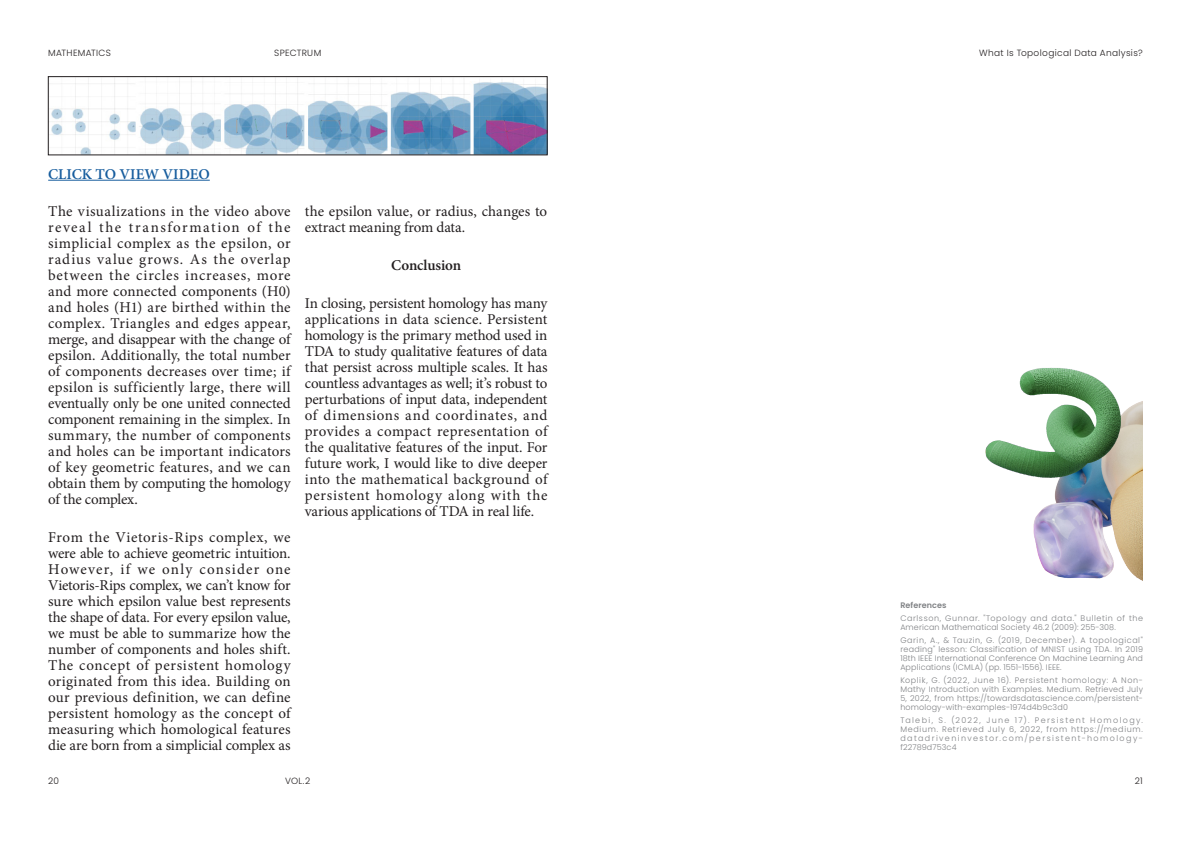
<style>
.page{position:relative;width:1191px;height:842px;background:#fff}
.page>*{position:absolute;margin:0;border:0;box-sizing:border-box;transform-origin:0 0}
.Body_style{font:15px/16px "Minion Pro";letter-spacing:-.005em;color:#231f20;text-align:justify}
.Body_style_B{font:600 15px "Minion Pro";color:#175d9e}
.Body_style_B-2{font:600 15px "Minion Pro";letter-spacing:-.01em;color:#231f20}
.Page_N_style_R{font:300 9px "Poppins";letter-spacing:.035em;color:#231f20}
.Page_N_style_L{font:300 9px "Poppins";letter-spacing:.03em;color:#231f20}
.Reference_style_L{font:300 8px/9px "Poppins";letter-spacing:.02em;color:#808285;text-align:justify}
.Reference_style_L-2{font:300 8px/9px "Poppins";letter-spacing:.045em;color:#808285}
.Reference_style_L-3{font:600 8px "Poppins";letter-spacing:.015em;color:#808285}
</style>
<div class="page">
<img style="left:50px;top:79px;width:495px;height:74px">
<hr style="left:48px;top:180px;width:162px;height:1px;background:#175d9e">
<img style="left:985px;top:367px;width:157px;height:214px">
<p class="Page_N_style_L" style="left:48px;top:47px;width:64px">MATHEMATICS</p>
<p class="Page_N_style_R" style="left:274px;top:47px;width:48px">SPECTRUM</p>
<p class="Body_style_B" style="left:48px;top:164px;width:163px">CLICK TO VIEW VIDEO</p>
<p class="Body_style" style="left:48px;top:204px;width:244px">The visualizations in the video above reveal the transformation of the simplicial complex as the epsilon, or radius value grows. As the overlap between the circles increases, more and more connected components (H0) and holes (H1) are birthed within the complex. Triangles and edges appear, merge, and disappear with the change of epsilon. Additionally, the total number of components decreases over time; if epsilon is sufficiently large, there will eventually only be one united connected component remaining in the simplex. In summary, the number of components and holes can be important indicators of key geometric features, and we can obtain them by computing the homology of the complex.</p>
<p class="Body_style" style="left:48px;top:529px;width:244px">From the Vietoris-Rips complex, we were able to achieve geometric intuition.<br>However, if we only consider one Vietoris-Rips complex, we can’t know for sure which epsilon value best represents the shape of data. For every epsilon value, we must be able to summarize how the number of components and holes shift.<br>The concept of persistent homology originated from this idea. Building on our previous definition, we can define persistent homology as the concept of measuring which homological features die are born from a simplicial complex as</p>
<p class="Body_style" style="left:305px;top:204px;width:244px">the epsilon value, or radius, changes to extract meaning from data.</p>
<p class="Body_style_B-2" style="left:391px;top:255px;width:71px">Conclusion</p>
<p class="Body_style" style="left:305px;top:295px;width:244px">In closing, persistent homology has many applications in data science. Persistent homology is the primary method used in TDA to study qualitative features of data that persist across multiple scales. It has countless advantages as well; it’s robust to perturbations of input data, independent of dimensions and coordinates, and provides a compact representation of the qualitative features of the input. For future work, I would like to dive deeper into the mathematical background of persistent homology along with the various applications of TDA in real life.</p>
<p class="Page_N_style_R" style="left:979px;top:47px;width:165px">What Is Topological Data Analysis?</p>
<p class="Reference_style_L-3" style="left:900px;top:601px;width:48px">References</p>
<p class="Reference_style_L-2" style="left:900px;top:614px;width:244px">Carlsson, Gunnar. "Topology and data." Bulletin of the<br>American Mathematical Society 46.2 (2009): 255-308.</p>
<p class="Reference_style_L" style="left:900px;top:636px;width:244px">Garin, A., &amp; Tauzin, G. (2019, December). A topological" reading" lesson: Classification of MNIST using TDA. In 2019<br>18th IEEE International Conference On Machine Learning And Applications (ICMLA) (pp. 1551-1556). IEEE.</p>
<p class="Reference_style_L" style="left:900px;top:676px;width:244px">Koplik, G. (2022, June 16). Persistent homology: A Non-Mathy Introduction with Examples. Medium. Retrieved July 5, 2022, from https://towardsdatascience.com/persistent&shy;homology-with-examples-1974d4b9c3d0</p>
<p class="Reference_style_L" style="left:900px;top:716px;width:244px">Talebi, S. (2022, June 17). Persistent Homology.<br>Medium. Retrieved July 6, 2022, from https://medium. datadriveninvestor.com/persistent-homology&shy;f22789d753c4</p>
<p class="Page_N_style_R" style="left:48px;top:775px;width:12px">20</p>
<p class="Page_N_style_R" style="left:285px;top:775px;width:27px">VOL.2</p>
<p class="Page_N_style_R" style="left:1134px;top:775px;width:9px">21</p>
</div>
